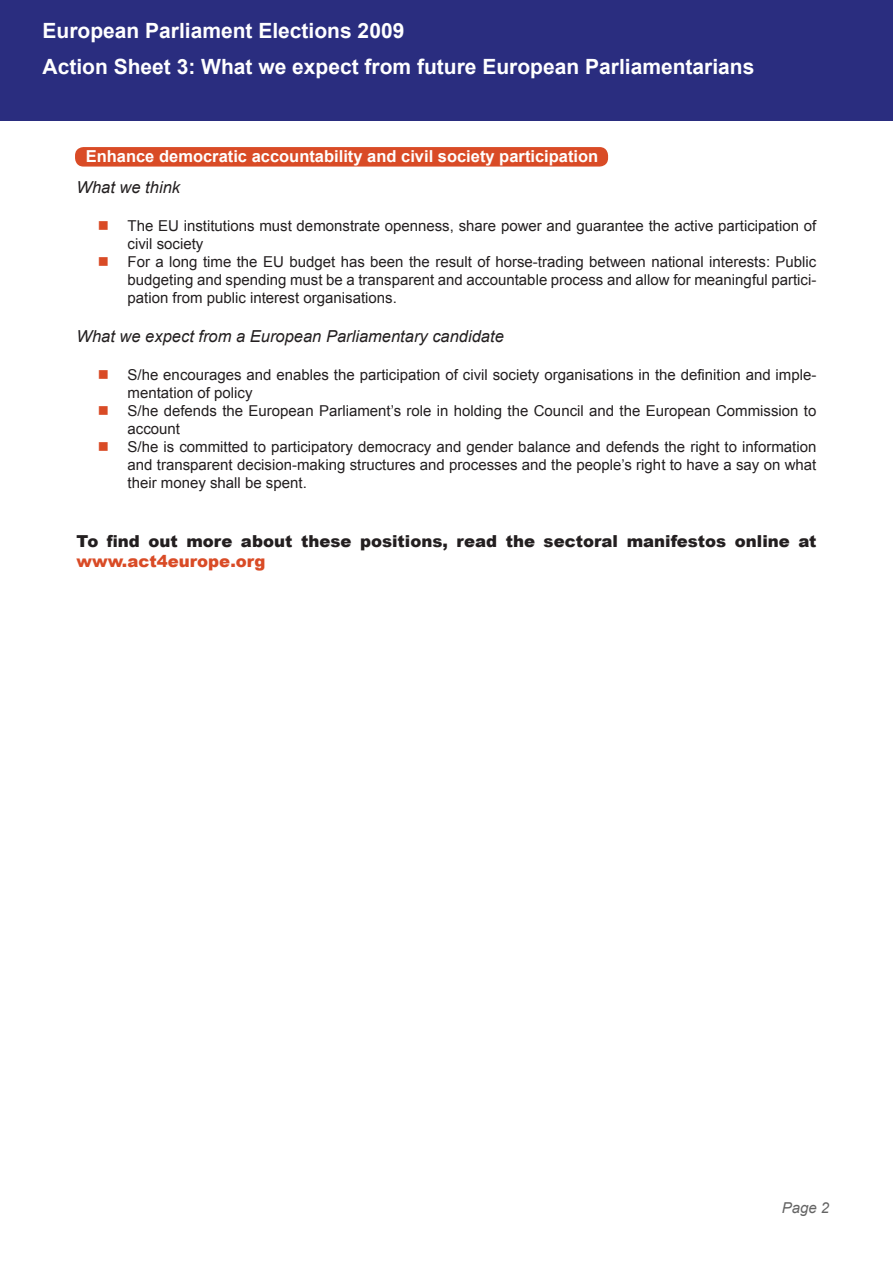
<style>
.page{position:relative;width:893px;height:1263px;background:#fff}
.page>*{position:absolute;margin:0;border:0;box-sizing:border-box;transform-origin:0 0}
.t1{font:700 21px "Arial";color:#fff}
.t2{font:900 16.5px/19.8px "Arial";color:#231f20}
.t3{font:700 16.5px "Arial";color:#fff}
.t4{font:italic 16.5px "Arial";color:#231f20}
.Bullets{font:15px/18px "Arial";color:#231f20}
.t5{font:italic 15px "Arial";color:#646464}
.s1{color:#d94b26}
</style>
<div class="page">
<div style="left:75px;top:147px;width:533px;height:20px;background:#d94b26;border-radius:9px"></div>
<div style="left:0;top:0;width:893px;height:120px;background:#2a2d7f"></div>
<p class="t1" style="left:43px;top:16px;width:363px">European Parliament Elections 2009</p>
<p class="t1" style="left:43px;top:52px;width:713px">Action Sheet 3: What we expect from future European Parliamentarians</p>
<p class="t3" style="left:86px;top:145px;width:514px">Enhance democratic accountability and civil society participation</p>
<p class="t4" style="left:77px;top:176px;width:105px">What we think</p>
<p class="Bullets" style="left:128px;top:216px;width:690px;text-indent:-30px"><span class="s1">■</span> The EU institutions must demonstrate openness, share power and guarantee the active participation of civil society</p>
<p class="Bullets" style="left:128px;top:252px;width:690px;text-align:justify;text-indent:-30px"><span class="s1">■</span> For a long time the EU budget has been the result of horse-trading between national interests: Public budgeting and spending must be a transparent and accountable process and allow for meaningful partici&shy;pation from public interest organisations.</p>
<p class="t4" style="left:77px;top:326px;width:429px">What we expect from a European Parliamentary candidate</p>
<p class="Bullets" style="left:128px;top:366px;width:690px;text-indent:-30px"><span class="s1">■</span> S/he encourages and enables the participation of civil society organisations in the definition and imple&shy;mentation of policy</p>
<p class="Bullets" style="left:128px;top:402px;width:690px;text-indent:-30px"><span class="s1">■</span> S/he defends the European Parliament’s role in holding the Council and the European Commission to account</p>
<p class="Bullets" style="left:128px;top:438px;width:690px;text-align:justify;text-indent:-30px"><span class="s1">■</span> S/he is committed to participatory democracy and gender balance and defends the right to information and transparent decision-making structures and processes and the people’s right to have a say on what their money shall be spent.</p>
<p class="t2" style="left:77px;top:531px;width:741px">To find out more about these positions, read the sectoral manifestos online at <span class="s1">www.act4europe.org</span></p>
<p class="t5" style="left:782px;top:1198px;width:37px">Page</p>
</div>
